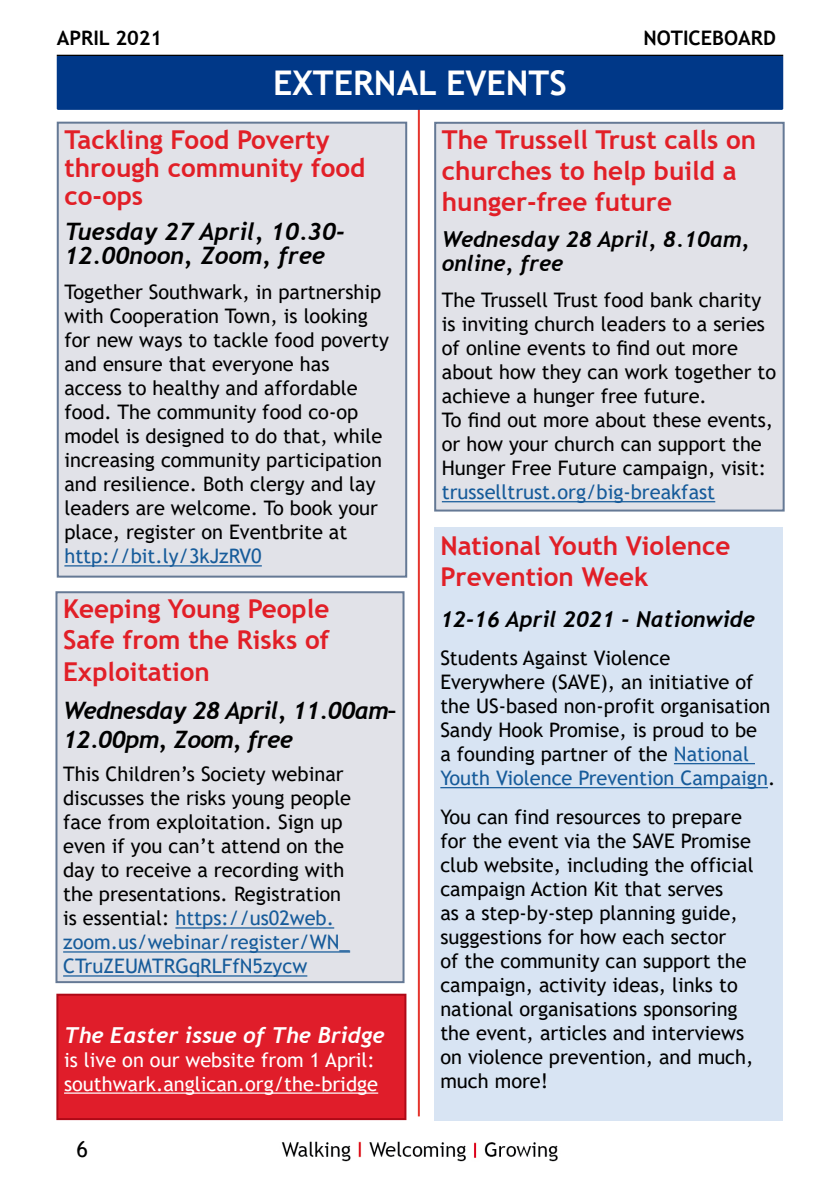
<style>
.page{position:relative;width:840px;height:1191px;background:#fff}
.page>*{position:absolute;margin:0;border:0;box-sizing:border-box;transform-origin:0 0}
.t1{font:700 34px "Trebuchet MS";color:#fff}
.t2{font:700 26px/31.2px "Trebuchet MS";color:#e11f27}
.t3{font:italic 700 24px/28.8px "Trebuchet";letter-spacing:-.025em;color:#000}
.t4{font:italic 700 24px/24px "Trebuchet";color:#000}
.t5{font:italic 700 22px/24px "Trebuchet";color:#000}
.t6{font:italic 700 22px "Trebuchet";color:#fff}
.t7{font:22px "Trebuchet MS";color:#000}
.t8{font:20px/24px "Trebuchet MS";color:#000}
.t9{font:20px/24px "Trebuchet MS";color:#fff}
.t10{font:20px "Trebuchet MS";color:#165b9a}
.t11{font:700 20px "Trebuchet MS";color:#000}
.s1{color:#165b9a}
</style>
<div class="page">
<hr style="left:57px;top:55px;width:725px;height:2px;background:#000">
<hr style="left:417px;top:72px;width:2px;height:1044px;background:#e5352c">
<img style="left:281px;top:1141px;width:277px;height:21px">
<div style="left:58px;top:57px;width:723px;height:52px;background:#003888"></div>
<div style="left:57px;top:56px;width:725px;height:54px;border:2px solid #003888"></div>
<div style="left:435px;top:123px;width:348px;height:387px;background:#e1e2e8"></div>
<hr style="left:441px;top:501px;width:274px;height:1px;background:#165b9a">
<div style="left:434px;top:122px;width:350px;height:389px;border:2px solid #657995"></div>
<div style="left:56px;top:592px;width:347px;height:390px;background:#e1e2e8"></div>
<hr style="left:175px;top:927px;width:159px;height:1px;background:#165b9a">
<hr style="left:63px;top:951px;width:287px;height:1px;background:#165b9a">
<hr style="left:63px;top:975px;width:244px;height:1px;background:#165b9a">
<div style="left:55px;top:591px;width:349px;height:392px;border:2px solid #657995"></div>
<div style="left:58px;top:123px;width:348px;height:453px;background:#e1e2e8"></div>
<hr style="left:64px;top:565px;width:198px;height:1px;background:#165b9a">
<div style="left:57px;top:122px;width:350px;height:455px;border:2px solid #657995"></div>
<div style="left:57px;top:994px;width:348px;height:125px;background:#e01d2a"></div>
<hr style="left:64px;top:1092px;width:314px;height:1px;background:#fff">
<div style="left:56px;top:993px;width:350px;height:127px;border:2px solid #af0917"></div>
<div style="left:434px;top:527px;width:348px;height:593px;background:#d8e4f3"></div>
<hr style="left:673px;top:763px;width:81px;height:1px;background:#165b9a">
<hr style="left:440px;top:787px;width:327px;height:1px;background:#165b9a">
<p class="t11" style="left:57px;top:26px;width:107px">APRIL 2021</p>
<p class="t11" style="left:643px;top:26px;width:134px">NOTICEBOARD</p>
<h1 class="t1" style="left:273px;top:62px;width:295px">EXTERNAL EVENTS</h1>
<h2 class="t2" style="left:441px;top:124px;width:315px">The Trussell Trust calls on churches to help build a hunger-free future</h2>
<p class="t5" style="left:441px;top:227px;width:309px">Wednesday 28 April, 8.10am, online, free</p>
<p class="t8" style="left:441px;top:288px;width:336px">The Trussell Trust food bank charity is inviting church leaders to a series of online events to find out more about how they can work together to achieve a hunger free future.<br>To find out more about these events, or how your church can support the Hunger Free Future campaign, visit:</p>
<p class="t10" style="left:441px;top:479px;width:275px">trusselltrust.org/big-breakfast</p>
<h2 class="t2" style="left:64px;top:125px;width:302px;line-height:28px">Tackling Food Poverty through community food co-ops</h2>
<p class="t4" style="left:64px;top:219px;width:282px">Tuesday 27 April, 10.30-<br>12.00noon, Zoom, free</p>
<p class="t8" style="left:64px;top:280px;width:326px">Together Southwark, in partnership with Cooperation Town, is looking for new ways to tackle food poverty and ensure that everyone has access to healthy and affordable food. The community food co-op model is designed to do that, while increasing community participation and resilience. Both clergy and lay leaders are welcome. To book your place, register on Eventbrite at</p>
<p class="t10" style="left:64px;top:543px;width:199px">http://bit.ly/3kJzRV0</p>
<h2 class="t2" style="left:440px;top:530px;width:291px">National Youth Violence<br>Prevention Week</h2>
<p class="t5" style="left:440px;top:607px;width:316px">12-16 April 2021 - Nationwide</p>
<p class="t8" style="left:440px;top:646px;width:336px">Students Against Violence Everywhere (SAVE), an initiative of the US-based non-profit organisation Sandy Hook Promise, is proud to be<br>a founding partner of the <span class="s1">National Youth Violence Prevention Campaign</span>.</p>
<p class="t8" style="left:440px;top:804px;width:314px">You can find resources to prepare for the event via the SAVE Promise club website, including the official campaign Action Kit that serves<br>as a step-by-step planning guide, suggestions for how each sector<br>of the community can support the campaign, activity ideas, links to national organisations sponsoring the event, articles and interviews on violence prevention, and much, much more!</p>
<h2 class="t2" style="left:63px;top:593px;width:268px;text-align:justify">Keeping Young People Safe from the Risks of Exploitation</h2>
<p class="t3" style="left:63px;top:696px;width:335px">Wednesday 28 April, 11.00am–<br>12.00pm, Zoom, free</p>
<p class="t8" style="left:63px;top:762px;width:289px">This Children’s Society webinar discusses the risks young people face from exploitation. Sign up even if you can’t attend on the day to receive a recording with the presentations. Registration is essential: <span class="s1">https://us02web. zoom.us/webinar/register/WN_<br>CTruZEUMTRGqRLFfN5zycw</span></p>
<p class="t6" style="left:64px;top:1020px;width:322px">The Easter issue of The Bridge</p>
<p class="t9" style="left:64px;top:1047px;width:315px">is live on our website from 1 April: southwark.anglican.org/the-bridge</p>
<p class="t7" style="left:77px;top:1135px;width:13px">6</p>
</div>
